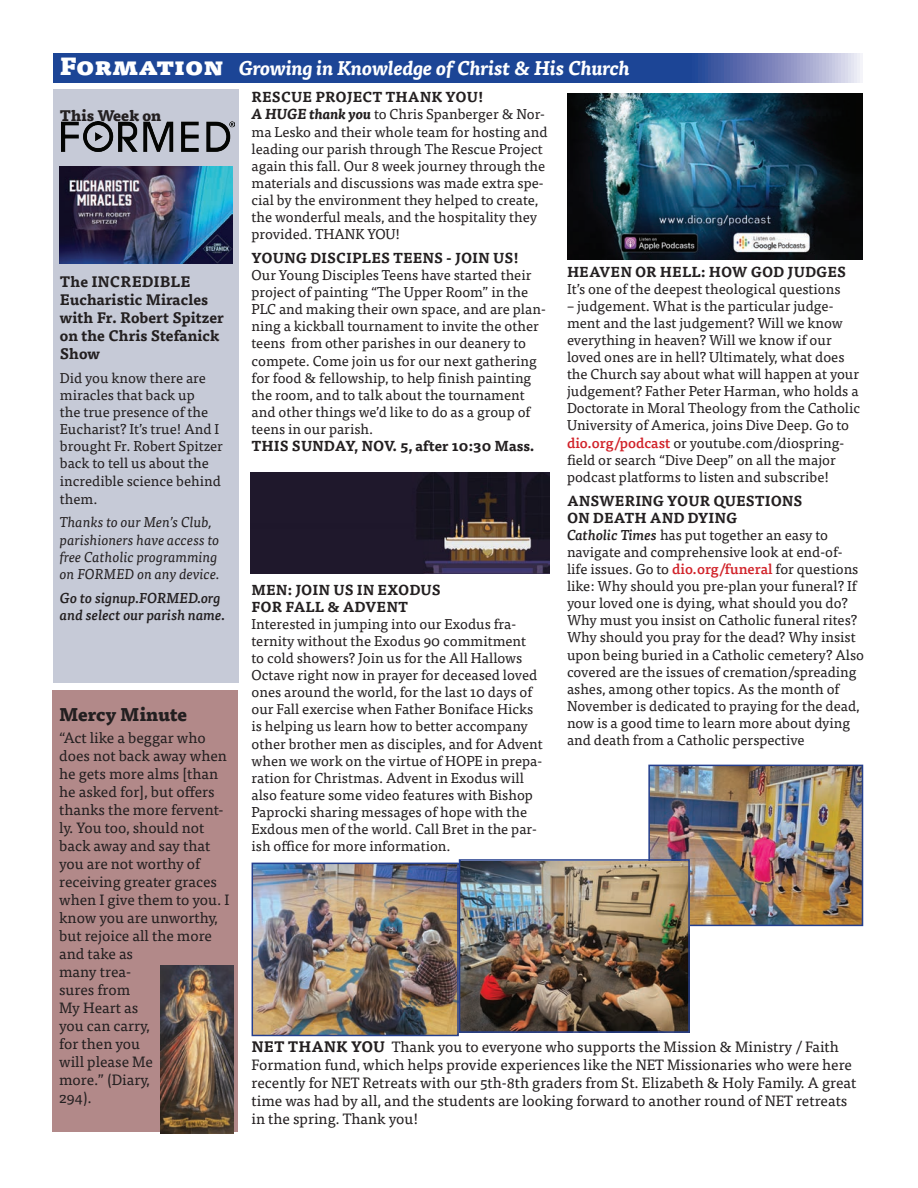
<style>
.page{position:relative;width:918px;height:1188px;background:#fff}
.page>*{position:absolute;margin:0;border:0;box-sizing:border-box;transform-origin:0 0}
.t1{font:italic 700 19.5px "Tisa Pro";color:#fff}
.t2{font:800 18px "Tisa Pro";color:#231f20}
.t3{font:15px/18px "Tisa Pro";color:#231f20}
.t4{font:700 15px/18px "Tisa Pro";color:#231f20}
.t5{font:800 15px "Tisa Pro";color:#231f20}
.t6{font:14.25px/17.1px "Tisa Pro";color:#231f20}
.t7{font:italic 14.25px/17.1px "Tisa Pro";color:#231f20}
.t8{font:italic 500 14.25px/17.1px "Tisa Pro";color:#231f20}
.s1{font-weight:900;font-style:normal;font-size:24px}
.s2{font-weight:700}
.s3{font-weight:700;font-style:italic}
.s4{font-weight:500;color:#d1232a}
.s5{font-weight:500;font-style:italic}
</style>
<div class="page">
<img style="left:651px;top:768px;width:209px;height:155px">
<div style="left:648px;top:765px;width:215px;height:161px;border:2px solid #253f8e"></div>
<div style="left:53px;top:89px;width:185px;height:594px;background:#c6cad7"></div>
<img style="left:61px;top:122px;width:174px;height:29px">
<div style="left:52px;top:690px;width:186px;height:442px;background:#b28989"></div>
<img style="left:160px;top:965px;width:74px;height:169px">
<svg style="left:54px;top:54px;width:808px;height:28px;background:#32549f"></svg>
<img style="left:60px;top:166px;width:172px;height:97px">
<img style="left:567px;top:93px;width:295px;height:166px">
<img style="left:462px;top:862px;width:225px;height:168px">
<div style="left:459px;top:859px;width:231px;height:174px;border:2px solid #253f8e"></div>
<img style="left:255px;top:866px;width:201px;height:167px">
<div style="left:252px;top:863px;width:207px;height:173px;border:2px solid #253f8e"></div>
<img style="left:251px;top:473px;width:299px;height:100px">
<p class="t1" style="left:60px;top:52px;width:572px"><span class="s1">Formation</span> Growing in Knowledge of Christ &amp; His Church</p>
<p class="t5" style="left:60px;top:104px;width:103px">This Week on</p>
<p class="t4" style="left:60px;top:272px;width:165px">The INCREDIBLE<br>Eucharistic Miracles with Fr. Robert Spitzer on the Chris Stefanick<br>Show</p>
<p class="t6" style="left:60px;top:369px;width:165px">Did you know there are miracles that back up<br>the true presence of the<br>Eucharist? It’s true! And I brought Fr. Robert Spitzer back to tell us about the incredible science behind them.</p>
<p class="t7" style="left:60px;top:513px;width:161px">Thanks to our Men’s Club, parishioners have access to free Catholic programming on FORMED on any device.</p>
<p class="t8" style="left:60px;top:588px;width:167px">Go to signup.FORMED.org and select our parish name.</p>
<p class="t2" style="left:59px;top:700px;width:129px">Mercy Minute</p>
<p class="t3" style="left:59px;top:728px;width:172px">“Act like a beggar who does not back away when he gets more alms [than he asked for], but offers thanks the more fervent&shy;ly. You too, should not back away and say that you are not worthy of receiving greater graces when I give them to you. I know you are unworthy, but rejoice all the more and take as<br>many trea-<br>sures from<br>My Heart as<br>you can carry,<br>for then you<br>will please Me<br>more.” (Diary,<br>294).</p>
<p class="t6" style="left:252px;top:88px;width:298px"><span class="s2">RESCUE PROJECT THANK YOU!<br></span><span class="s3">A HUGE thank you</span> to Chris Spanberger &amp; Nor&shy;ma Lesko and their whole team for hosting and leading our parish through The Rescue Project again this fall. Our 8 week journey through the materials and discussions was made extra spe&shy;cial by the environment they helped to create, the wonderful meals, and the hospitality they provided. THANK YOU!</p>
<p class="t6" style="left:252px;top:249px;width:296px"><span class="s2">YOUNG DISCIPLES TEENS - JOIN US!<br></span>Our Young Disciples Teens have started their project of painting “The Upper Room” in the PLC and making their own space, and are plan&shy;ning a kickball tournament to invite the other teens from other parishes in our deanery to compete. Come join us for our next gathering for food &amp; fellowship, to help finish painting the room, and to talk about the tournament and other things we’d like to do as a group of teens in our parish.<br><span class="s2">THIS SUNDAY, NOV. 5, after 10:30 Mass.</span></p>
<p class="t6" style="left:252px;top:580px;width:293px"><span class="s2">MEN: JOIN US IN EXODUS<br>FOR FALL &amp; ADVENT<br></span>Interested in jumping into our Exodus fra&shy;ternity without the Exodus 90 commitment<br>to cold showers? Join us for the All Hallows Octave right now in prayer for deceased loved ones around the world, for the last 10 days of our Fall exercise when Father Boniface Hicks is helping us learn how to better accompany other brother men as disciples, and for Advent when we work on the virtue of HOPE in prepa&shy;ration for Christmas. Advent in Exodus will also feature some video features with Bishop Paprocki sharing messages of hope with the Exdous men of the world. Call Bret in the par&shy;ish office for more information.</p>
<p class="t6" style="left:567px;top:262px;width:281px"><span class="s2">HEAVEN OR HELL: HOW GOD JUDGES<br></span>It’s one of the deepest theological questions</p>
<p class="t6" style="left:567px;top:296px;width:295px">– judgement. What is the particular judge&shy;ment and the last judgement? Will we know everything in heaven? Will we know if our loved ones are in hell? Ultimately, what does the Church say about what will happen at your judgement? Father Peter Harman, who holds a Doctorate in Moral Theology from the Catholic University of America, joins Dive Deep. Go to <span class="s4">dio.org/podcast</span> or youtube.com/diospring&shy;field or search “Dive Deep” on all the major podcast platforms to listen and subscribe!</p>
<p class="t6" style="left:567px;top:491px;width:299px"><span class="s2">ANSWERING YOUR QUESTIONS<br>ON DEATH AND DYING<br></span><span class="s5">Catholic Times</span> has put together an easy to navigate and comprehensive look at end-of&shy;life issues. Go to <span class="s4">dio.org/funeral</span> for questions like: Why should you pre-plan your funeral? If your loved one is dying, what should you do?<br>Why must you insist on Catholic funeral rites?<br>Why should you pray for the dead? Why insist upon being buried in a Catholic cemetery? Also covered are the issues of cremation/spreading ashes, among other topics. As the month of November is dedicated to praying for the dead, now is a good time to learn more about dying and death from a Catholic perspective</p>
<p class="t3" style="left:252px;top:1037px;width:606px"><span class="s2">NET THANK YOU</span> Thank you to everyone who supports the Mission &amp; Ministry / Faith Formation fund, which helps provide experiences like the NET Missionaries who were here recently for NET Retreats with our 5th-8th graders from St. Elizabeth &amp; Holy Family. A great time was had by all, and the students are looking forward to another round of NET retreats in the spring. Thank you!</p>
</div>
